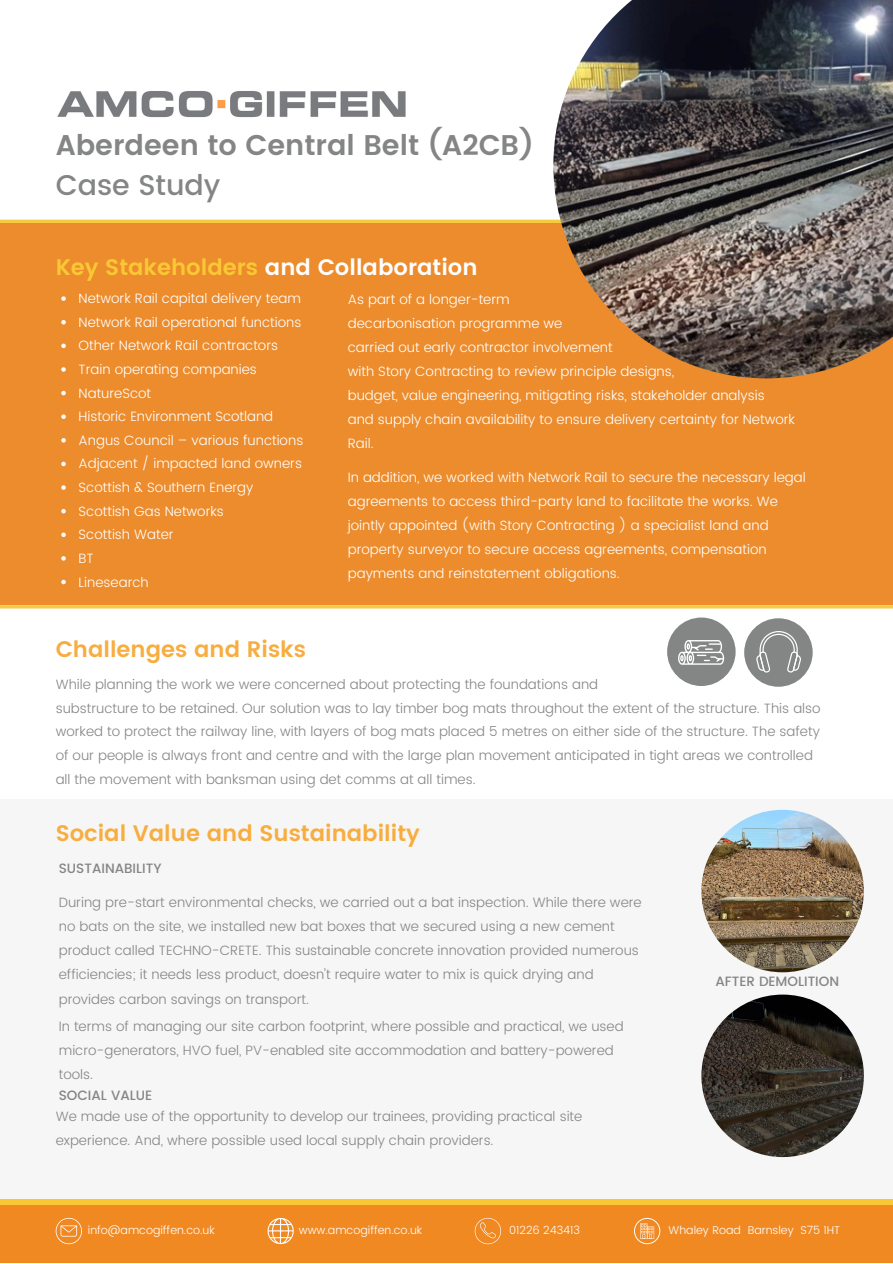
<style>
.page{position:relative;width:893px;height:1264px;background:#fff}
.page>*{position:absolute;margin:0;border:0;box-sizing:border-box;transform-origin:0 0}
.t1{font:600 28.5px "Poppins";color:#848685}
.t2{font:500 28.5px "Poppins";color:#848685}
.t3{font:600 22.5px "Poppins";color:#f7ad40}
.t4{font:600 22.5px "Poppins";color:#fff}
.t5{font:300 13.5px/24.3px "Poppins";color:#848685}
.t6{font:300 13.5px/24px "Poppins";color:#fff}
.t7{font:500 13.5px "Poppins";color:#848685}
.t8{font:300 11.25px "Poppins";color:#fff}
.s1{color:#fac835}
</style>
<div class="page">
<div style="left:0;top:798px;width:892px;height:402px;background:#f6f6f6"></div>
<div style="left:0;top:1201px;width:892px;height:61px;background:#f18923"></div>
<div style="left:0;top:1199px;width:892px;height:5px;background:#fac835"></div>
<svg style="left:267px;top:1218px;width:27px;height:25px"></svg>
<svg style="left:56px;top:1217px;width:26px;height:27px"></svg>
<svg style="left:474px;top:1217px;width:27px;height:27px"></svg>
<svg style="left:634px;top:1217px;width:26px;height:27px"></svg>
<img style="left:57px;top:91px;width:349px;height:27px">
<div style="left:0;top:221px;width:892px;height:384px;background:#ec8c2d"></div>
<hr style="left:0;top:220px;width:892px;height:3px;background:#f6ca41">
<hr style="left:0;top:605px;width:892px;height:3px;background:#f6ca41">
<img style="left:553px;top:0;width:339px;height:378px">
<div style="left:744px;top:618px;width:68px;height:68px;background:#848685;border-radius:50%"></div>
<svg style="left:756px;top:631px;width:45px;height:41px"></svg>
<div style="left:667px;top:617px;width:68px;height:69px;background:#848685;border-radius:50%"></div>
<svg style="left:678px;top:640px;width:46px;height:24px"></svg>
<img style="left:701px;top:809px;width:162px;height:163px;border-radius:50%">
<img style="left:701px;top:994px;width:162px;height:163px;border-radius:50%">
<svg style="left:61px;top:296px;width:5px;height:5px"></svg>
<svg style="left:61px;top:320px;width:5px;height:4px"></svg>
<svg style="left:61px;top:343px;width:5px;height:5px"></svg>
<svg style="left:61px;top:367px;width:5px;height:5px"></svg>
<svg style="left:61px;top:391px;width:5px;height:4px"></svg>
<svg style="left:61px;top:414px;width:5px;height:5px"></svg>
<svg style="left:61px;top:438px;width:5px;height:4px"></svg>
<svg style="left:61px;top:461px;width:5px;height:5px"></svg>
<svg style="left:61px;top:485px;width:5px;height:5px"></svg>
<svg style="left:61px;top:509px;width:5px;height:4px"></svg>
<svg style="left:61px;top:532px;width:5px;height:5px"></svg>
<svg style="left:61px;top:556px;width:5px;height:4px"></svg>
<svg style="left:61px;top:579px;width:5px;height:5px"></svg>
<p class="t1" style="left:56px;top:129px;width:479px">Aberdeen to Central Belt (A2CB)</p>
<p class="t2" style="left:56px;top:168px;width:166px">Case Study</p>
<p class="t4" style="left:56px;top:254px;width:423px"><span class="s1">Key Stakeholders</span> and Collaboration</p>
<p class="t6" style="left:79px;top:286px;width:224px">Network Rail capital delivery team</p>
<p class="t6" style="left:79px;top:310px;width:224px">Network Rail operational functions</p>
<p class="t6" style="left:79px;top:334px;width:201px">Other Network Rail contractors</p>
<p class="t6" style="left:79px;top:357px;width:180px">Train operating companies</p>
<p class="t6" style="left:79px;top:381px;width:74px">NatureScot</p>
<p class="t6" style="left:79px;top:404px;width:196px">Historic Environment Scotland</p>
<p class="t6" style="left:79px;top:428px;width:226px">Angus Council – various functions</p>
<p class="t6" style="left:79px;top:452px;width:225px">Adjacent / impacted land owners</p>
<p class="t6" style="left:79px;top:475px;width:176px">Scottish &amp; Southern Energy</p>
<p class="t6" style="left:79px;top:499px;width:147px">Scottish Gas Networks</p>
<p class="t6" style="left:79px;top:522px;width:97px">Scottish Water</p>
<p class="t6" style="left:79px;top:546px;width:17px">BT</p>
<p class="t6" style="left:79px;top:570px;width:72px">Linesearch</p>
<p class="t3" style="left:56px;top:636px;width:252px">Challenges and Risks</p>
<p class="t6" style="left:348px;top:287px;width:163px">As part of a longer-term</p>
<p class="t6" style="left:348px;top:311px;width:216px">decarbonisation programme we</p>
<p class="t6" style="left:348px;top:335px;width:266px">carried out early contractor involvement</p>
<p class="t6" style="left:348px;top:359px;width:328px">with Story Contracting to review principle designs,</p>
<p class="t6" style="left:348px;top:383px;width:418px">budget, value engineering, mitigating risks, stakeholder analysis</p>
<p class="t6" style="left:348px;top:407px;width:448px">and supply chain availability to ensure delivery certainty for Network<br>Rail.</p>
<p class="t6" style="left:348px;top:466px;width:459px">In addition, we worked with Network Rail to secure the necessary legal agreements to access third-party land to facilitate the works. We jointly appointed (with Story Contracting ) a specialist land and property surveyor to secure access agreements, compensation payments and reinstatement obligations.</p>
<p class="t5" style="left:56px;top:672px;width:544px">While planning the work we were concerned about protecting the foundations and</p>
<p class="t5" style="left:56px;top:696px;width:766px;line-height:23.5px">substructure to be retained. Our solution was to lay timber bog mats throughout the extent of the structure. This also worked to protect the railway line, with layers of bog mats placed 5 metres on either side of the structure. The safety of our people is always front and centre and with the large plan movement anticipated in tight areas we controlled all the movement with banksman using det comms at all times.</p>
<p class="t3" style="left:56px;top:820px;width:365px">Social Value and Sustainability</p>
<p class="t7" style="left:59px;top:860px;width:104px">SUSTAINABILITY</p>
<p class="t5" style="left:59px;top:889px;width:584px">During pre-start environmental checks, we carried out a bat inspection. While there were no bats on the site, we installed new bat boxes that we secured using a new cement product called TECHNO-CRETE. This sustainable concrete innovation provided numerous efficiencies; it needs less product, doesn't require water to mix is quick drying and provides carbon savings on transport.</p>
<p class="t5" style="left:59px;top:1013px;width:566px">In terms of managing our site carbon footprint, where possible and practical, we used micro-generators, HVO fuel, PV-enabled site accommodation and battery-powered tools.</p>
<p class="t7" style="left:59px;top:1087px;width:95px">SOCIAL VALUE</p>
<p class="t5" style="left:56px;top:1104px;width:528px;line-height:23.5px">We made use of the opportunity to develop our trainees, providing practical site experience. And, where possible used local supply chain providers.</p>
<p class="t7" style="left:715px;top:973px;width:125px">AFTER DEMOLITION</p>
<p class="t8" style="left:88px;top:1223px;width:128px">info@amcogiffen.co.uk</p>
<p class="t8" style="left:299px;top:1223px;width:125px">www.amcogiffen.co.uk</p>
<p class="t8" style="left:509px;top:1223px;width:72px">01226 243413</p>
<p class="t8" style="left:668px;top:1223px;width:173px">Whaley Road Barnsley S75 1HT</p>
</div>
